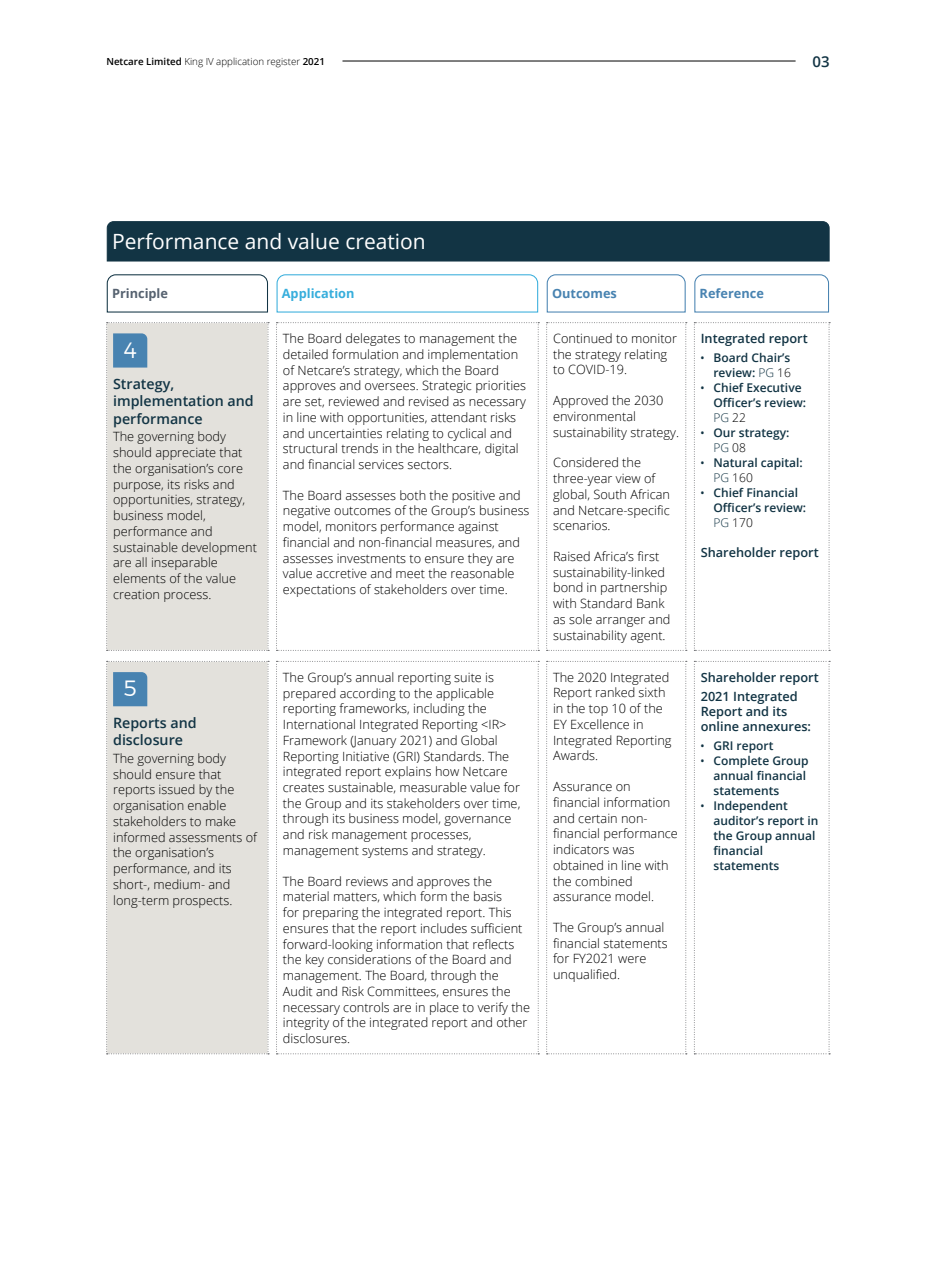
<style>
.page{position:relative;width:936px;height:1263px;background:#fff}
.page>*{position:absolute;margin:0;border:0;box-sizing:border-box;transform-origin:0 0}
.t1{font:300 22.05px "Montserrat";color:#fff}
.t2{font:21px "Open Sans";color:#fff}
.t3{font:600 15px "Open Sans";color:#123444}
.t4{font:600 14.25px/17.2px "Open Sans";color:#123444}
.t5{font:300 12.75px/15.8px "Open Sans";color:#000}
.t6{font:600 12.75px/19.4px "Open Sans";color:#123444}
.t7{font:700 12.75px "Open Sans";color:#4883b1}
.t8{font:700 12.75px "Open Sans";color:#37aedc}
.t9{font:700 12.75px "Open Sans";color:#566270}
.t10{font:600 12px/15px "Open Sans";color:#123444}
.t11{font:300 9.75px "Open Sans";color:#000}
.s1{font-weight:600}
.s2{font-weight:700;font-size:9px}
.s3{font-weight:300}
.s4{font-weight:300;color:#000}
</style>
<div class="page">
<hr style="left:342px;top:61px;width:453px;height:1px;background:#000">
<svg style="left:276px;top:322px;width:263px;height:329px"></svg>
<svg style="left:546px;top:322px;width:140px;height:329px"></svg>
<svg style="left:694px;top:322px;width:136px;height:329px"></svg>
<div style="left:106px;top:221px;width:724px;height:41px;background:#123444"></div>
<svg style="left:106px;top:274px;width:162px;height:39px"></svg>
<svg style="left:276px;top:274px;width:262px;height:39px"></svg>
<svg style="left:546px;top:274px;width:140px;height:39px"></svg>
<svg style="left:694px;top:274px;width:135px;height:39px"></svg>
<div style="left:106px;top:322px;width:163px;height:329px;background:#e3e1dc"></div>
<svg style="left:276px;top:661px;width:263px;height:393px"></svg>
<svg style="left:546px;top:661px;width:140px;height:393px"></svg>
<svg style="left:694px;top:661px;width:136px;height:393px"></svg>
<div style="left:106px;top:661px;width:163px;height:393px;background:#e3e1dc"></div>
<p class="t11" style="left:106px;top:55px;width:220px"><span class="s1">Netcare Limited</span> King IV application register <span class="s1">2021</span></p>
<p class="t3" style="left:812px;top:51px;width:19px">03</p>
<h2 class="t2" style="left:112px;top:227px;width:315px">Performance and value creation</h2>
<p class="t9" style="left:112px;top:285px;width:57px">Principle</p>
<p class="t8" style="left:282px;top:285px;width:74px">Application</p>
<p class="t7" style="left:552px;top:285px;width:66px">Outcomes</p>
<p class="t7" style="left:699px;top:285px;width:66px">Reference</p>
<h1 class="t1" style="left:123px;top:333px;width:15px">4</h1>
<p class="t4" style="left:113px;top:375px;width:142px">Strategy, implementation and performance</p>
<p class="t5" style="left:113px;top:429px;width:145px">The governing body should appreciate that the organisation’s core purpose, its risks and opportunities, strategy, business model, performance and sustainable development are all inseparable elements of the value creation process.</p>
<h1 class="t1" style="left:123px;top:671px;width:15px">5</h1>
<p class="t4" style="left:113px;top:714px;width:85px">Reports and disclosure</p>
<p class="t5" style="left:113px;top:750px;width:145px">The governing body should ensure that reports issued by the organisation enable stakeholders to make informed assessments of the organisation’s performance, and its short-, medium- and long-term prospects.</p>
<p class="t5" style="left:283px;top:330px;width:245px">The Board delegates to management the detailed formulation and implementation of Netcare’s strategy, which the Board approves and oversees. Strategic priorities are set, reviewed and revised as necessary in line with opportunities, attendant risks and uncertainties relating to cyclical and structural trends in the healthcare, digital and financial services sectors.</p>
<p class="t5" style="left:283px;top:487px;width:248px">The Board assesses both the positive and negative outcomes of the Group’s business model, monitors performance against financial and non-financial measures, and assesses investments to ensure they are value accretive and meet the reasonable expectations of stakeholders over time.</p>
<p class="t5" style="left:283px;top:669px;width:239px">The Group’s annual reporting suite is prepared according to the applicable reporting frameworks, including the International Integrated Reporting &lt;IR&gt; Framework (January 2021) and Global Reporting Initiative (GRI) Standards. The integrated report explains how Netcare creates sustainable, measurable value for the Group and its stakeholders over time, through its business model, governance and risk management processes, management systems and strategy.</p>
<p class="t5" style="left:283px;top:873px;width:249px">The Board reviews and approves the material matters, which form the basis<br>for preparing the integrated report. This ensures that the report includes sufficient forward-looking information that reflects the key considerations of the Board and management. The Board, through the Audit and Risk Committees, ensures the necessary controls are in place to verify the integrity of the integrated report and other disclosures.</p>
<p class="t5" style="left:553px;top:330px;width:125px">Continued to monitor the strategy relating to COVID-19.</p>
<p class="t5" style="left:553px;top:392px;width:128px">Approved the 2030 environmental sustainability strategy.</p>
<p class="t5" style="left:553px;top:454px;width:119px">Considered the three-year view of global, South African and Netcare-specific scenarios.</p>
<p class="t5" style="left:553px;top:548px;width:119px">Raised Africa’s first sustainability-linked bond in partnership with Standard Bank as sole arranger and sustainability agent.</p>
<p class="t5" style="left:553px;top:669px;width:120px">The 2020 Integrated<br>Report ranked sixth in the top 10 of the<br>EY Excellence in<br>Integrated Reporting<br>Awards.</p>
<p class="t5" style="left:553px;top:778px;width:126px">Assurance on financial information and certain non&shy;financial performance indicators was obtained in line with the combined assurance model.</p>
<p class="t5" style="left:553px;top:919px;width:116px">The Group’s annual financial statements for FY2021 were unqualified.</p>
<p class="t6" style="left:700px;top:328px;width:109px">Integrated report</p>
<p class="t10" style="left:700px;top:350px;width:92px;text-align:right"><span class="s2">•</span> Board Chair’s review: <span class="s3">PG</span> <span class="s4">16</span></p>
<p class="t10" style="left:713px;top:380px;width:94px;text-indent:-13px"><span class="s2">•</span> Chief Executive<br>Officer’s review:<br><span class="s3">PG</span> <span class="s4">22</span></p>
<p class="t10" style="left:713px;top:425px;width:78px;text-indent:-13px"><span class="s2">•</span> Our strategy:<br><span class="s3">PG</span> <span class="s4">08</span></p>
<p class="t10" style="left:713px;top:455px;width:91px;text-indent:-13px"><span class="s2">•</span> Natural capital:<br><span class="s3">PG</span> <span class="s4">160</span></p>
<p class="t10" style="left:713px;top:485px;width:94px;text-indent:-13px"><span class="s2">•</span> Chief Financial<br>Officer’s review:<br><span class="s3">PG</span> <span class="s4">170</span></p>
<p class="t6" style="left:700px;top:543px;width:119px">Shareholder report</p>
<p class="t6" style="left:700px;top:667px;width:119px">Shareholder report<br>2021 Integrated</p>
<p class="t6" style="left:700px;top:704px;width:112px;line-height:15px">Report and its online annexures:</p>
<p class="t10" style="left:700px;top:738px;width:74px"><span class="s2">•</span> GRI report</p>
<p class="t10" style="left:713px;top:753px;width:97px;text-indent:-13px"><span class="s2">•</span> Complete Group annual financial statements</p>
<p class="t10" style="left:713px;top:798px;width:106px;text-indent:-13px"><span class="s2">•</span> Independent auditor’s report in the Group annual financial statements</p>
</div>
